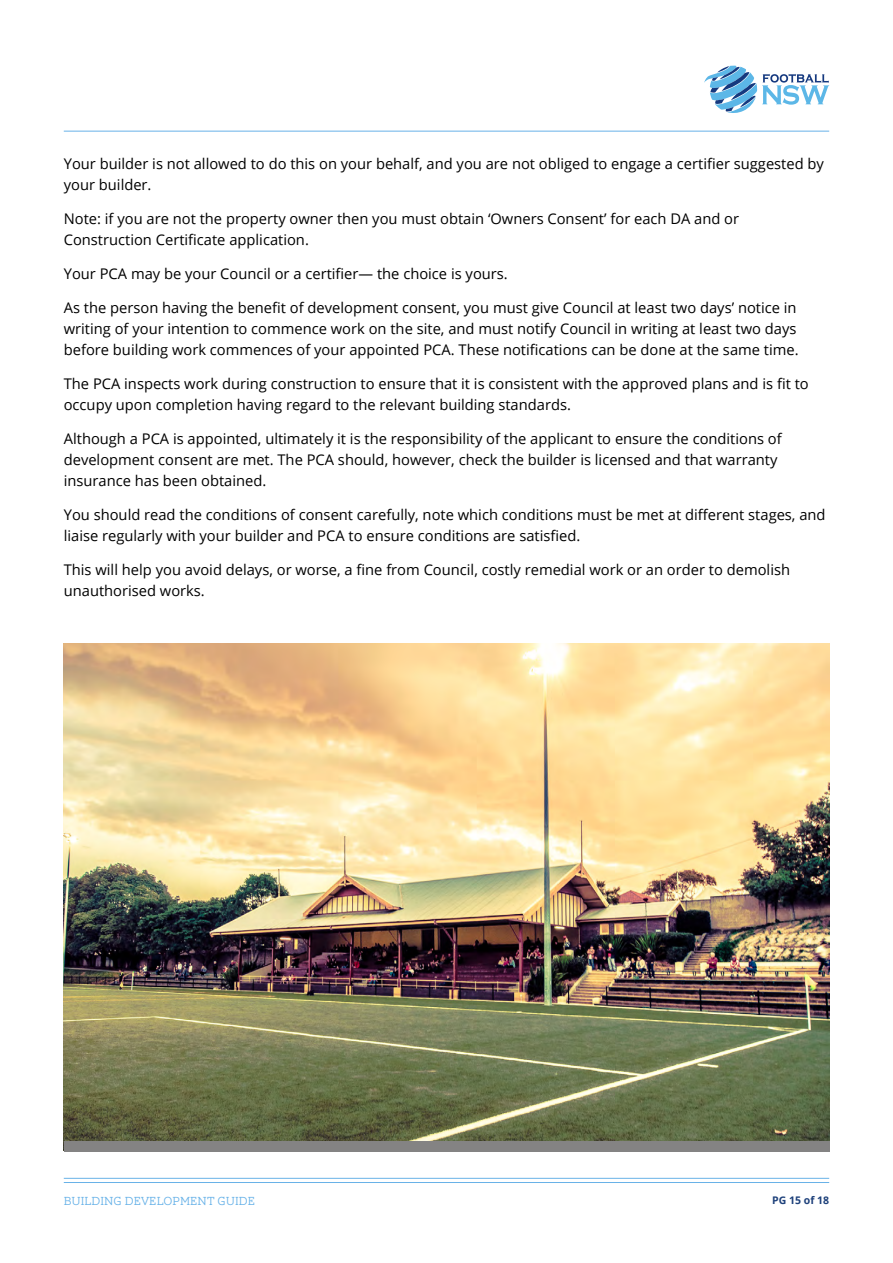
<style>
.page{position:relative;width:893px;height:1263px;background:#fff}
.page>*{position:absolute;margin:0;border:0;box-sizing:border-box;transform-origin:0 0}
.t1{font:14.7px/21.1px "Open Sans";color:#000}
.t2{font:300 12px "AW Conqueror Slab";color:#68b2e8}
.t3{font:700 10.5px "Open Sans";color:#1e417b}
</style>
<div class="page">
<hr style="left:64px;top:1182px;width:765px;height:1px;background:#68b2e8">
<hr style="left:64px;top:131px;width:765px;height:1px;background:#68b2e8">
<hr style="left:64px;top:1178px;width:765px;height:1px;background:#68b2e8">
<svg style="left:704px;top:66px;width:125px;height:47px"></svg>
<img style="left:64px;top:643px;width:765px;height:498px">
<div style="left:64px;top:1141px;width:765px;height:11px;background:#848383"></div>
<p class="t1" style="left:64px;top:152px;width:762px">Your builder is not allowed to do this on your behalf, and you are not obliged to engage a certifier suggested by your builder.</p>
<p class="t1" style="left:64px;top:207px;width:677px">Note: if you are not the property owner then you must obtain ‘Owners Consent’ for each DA and or<br>Construction Certificate application.</p>
<p class="t1" style="left:64px;top:262px;width:446px">Your PCA may be your Council or a certifier— the choice is yours.</p>
<p class="t1" style="left:64px;top:296px;width:736px">As the person having the benefit of development consent, you must give Council at least two days’ notice in writing of your intention to commence work on the site, and must notify Council in writing at least two days before building work commences of your appointed PCA. These notifications can be done at the same time.</p>
<p class="t1" style="left:64px;top:373px;width:746px">The PCA inspects work during construction to ensure that it is consistent with the approved plans and is fit to occupy upon completion having regard to the relevant building standards.</p>
<p class="t1" style="left:64px;top:428px;width:719px">Although a PCA is appointed, ultimately it is the responsibility of the applicant to ensure the conditions of development consent are met. The PCA should, however, check the builder is licensed and that warranty insurance has been obtained.</p>
<p class="t1" style="left:64px;top:504px;width:763px">You should read the conditions of consent carefully, note which conditions must be met at different stages, and liaise regularly with your builder and PCA to ensure conditions are satisfied.</p>
<p class="t1" style="left:64px;top:559px;width:728px">This will help you avoid delays, or worse, a fine from Council, costly remedial work or an order to demolish unauthorised works.</p>
<p class="t2" style="left:64px;top:1194px;width:193px">BUILDING DEVELOPMENT GUIDE</p>
<p class="t3" style="left:772px;top:1192px;width:58px">PG 15 of 18</p>
</div>
